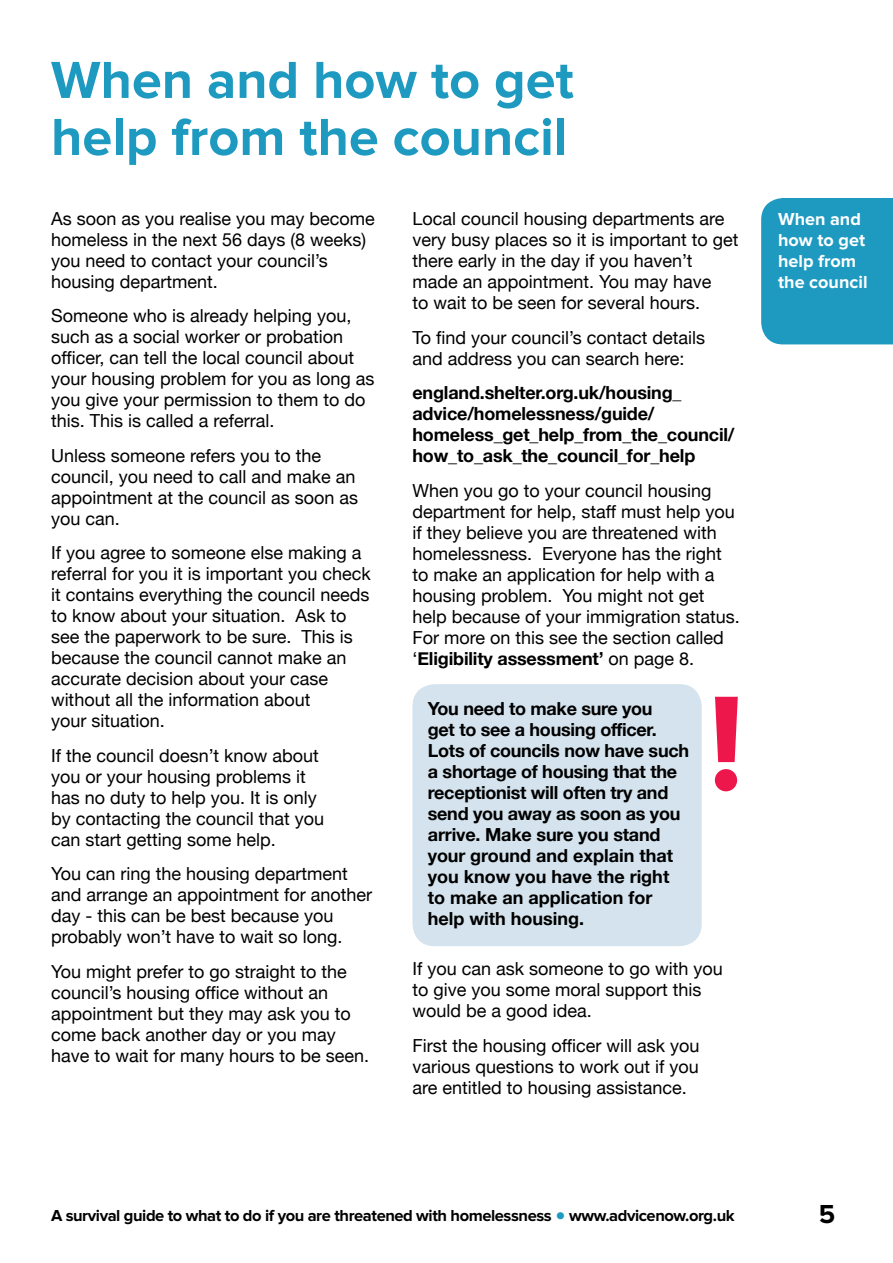
<style>
.page{position:relative;width:893px;height:1263px;background:#fff}
.page>*{position:absolute;margin:0;border:0;box-sizing:border-box;transform-origin:0 0}
.t1{font:700 54px/57px "Proxima Nova";color:#1e9ac1}
.t2{font:700 27px "Proxima Nova";color:#000}
.t3{font:18px/21px "Helvetica Neue";color:#000}
.t4{font:700 18px/21px "Helvetica Neue";letter-spacing:-.01em;color:#000}
.t5{font:700 18px/21px "Proxima Nova";color:#fff}
.t6{font:700 16.5px "Proxima Nova";letter-spacing:-.025em;color:#000}
.s1{font-weight:700}
.s2{font-size:30px;color:#1e9ac1}
</style>
<div class="page">
<div style="left:412px;top:684px;width:290px;height:262px;background:#d4e3ed;border-radius:22px"></div>
<div style="left:715px;top:769px;width:22px;height:22px;background:#ed174c;border-radius:50%"></div>
<svg style="left:715px;top:697px;width:23px;height:65px"></svg>
<div style="left:761px;top:198px;width:132px;height:146px;background:#1e9ac1"></div>
<h1 class="t1" style="left:51px;top:54px;width:524px">When and how to get help from the council</h1>
<p class="t3" style="left:51px;top:209px;width:325px">As soon as you realise you may become homeless in the next 56 days (8 weeks) you need to contact your council’s housing department.</p>
<p class="t3" style="left:51px;top:306px;width:325px">Someone who is already helping you, such as a social worker or probation officer, can tell the local council about your housing problem for you as long as you give your permission to them to do this. This is called a referral.</p>
<p class="t3" style="left:51px;top:446px;width:309px">Unless someone refers you to the council, you need to call and make an appointment at the council as soon as you can.</p>
<p class="t3" style="left:51px;top:543px;width:321px">If you agree to someone else making a referral for you it is important you check it contains everything the council needs to know about your situation. Ask to see the paperwork to be sure. This is because the council cannot make an accurate decision about your case without all the information about<br>your situation.</p>
<p class="t3" style="left:51px;top:746px;width:275px">If the council doesn’t know about you or your housing problems it has no duty to help you. It is only by contacting the council that you can start getting some help.</p>
<p class="t3" style="left:51px;top:864px;width:323px">You can ring the housing department and arrange an appointment for another day - this can be best because you probably won’t have to wait so long.</p>
<p class="t3" style="left:51px;top:962px;width:320px">You might prefer to go straight to the council’s housing office without an appointment but they may ask you to come back another day or you may have to wait for many hours to be seen.</p>
<p class="t3" style="left:412px;top:209px;width:328px">Local council housing departments are very busy places so it is important to get there early in the day if you haven’t made an appointment. You may have<br>to wait to be seen for several hours.</p>
<p class="t3" style="left:412px;top:328px;width:294px">To find your council’s contact details and address you can search here:</p>
<p class="t4" style="left:412px;top:383px;width:324px">england.shelter.org.uk/housing_ advice/homelessness/guide/ homeless_get_help_from_the_council/ how_to_ask_the_council_for_help</p>
<p class="t3" style="left:412px;top:481px;width:329px">When you go to your council housing department for help, staff must help you if they believe you are threatened with homelessness. Everyone has the right to make an application for help with a housing problem. You might not get help because of your immigration status.<br>For more on this see the section called ‘<span class="s1">Eligibility assessment’</span> on page 8.</p>
<p class="t4" style="left:428px;top:698px;width:263px">You need to make sure you<br>get to see a housing officer.<br>Lots of councils now have such a shortage of housing that the receptionist will often try and send you away as soon as you arrive. Make sure you stand your ground and explain that you know you have the right to make an application for help with housing.</p>
<p class="t3" style="left:412px;top:959px;width:312px">If you can ask someone to go with you to give you some moral support this would be a good idea.</p>
<p class="t3" style="left:412px;top:1036px;width:289px;text-align:justify">First the housing officer will ask you various questions to work out if you are entitled to housing assistance.</p>
<p class="t5" style="left:778px;top:209px;width:91px">When and how to get help from the council</p>
<p class="t6" style="left:51px;top:1208px;width:685px">A survival guide to what to do if you are threatened with homelessness <span class="s2">•</span> www.advicenow.org.uk</p>
<h2 class="t2" style="left:819px;top:1202px;width:18px">5</h2>
</div>
